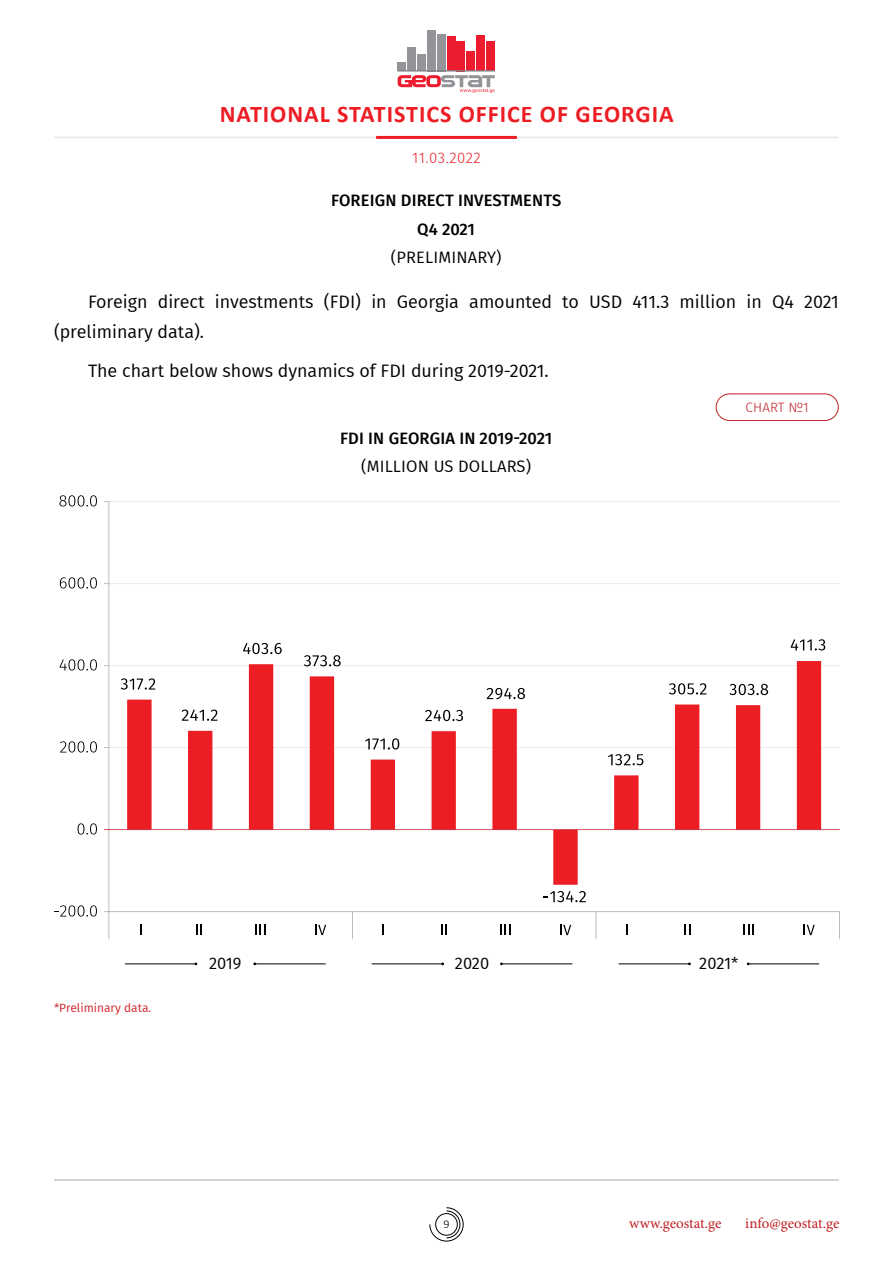
<style>
.page{position:relative;width:893px;height:1263px;background:#fff}
.page>*{position:absolute;margin:0;border:0;box-sizing:border-box;transform-origin:0 0}
.t1{font:700 24px "Calibri";letter-spacing:.04em;color:#ed1d24}
.t2{font:18px/30px "Fira GO";color:#000}
.t3{font:500 16.5px/28.2px "Fira GO";letter-spacing:.01em;color:#000;text-align:center}
.t4{font:16.5px "Fira GO";letter-spacing:.01em;color:#000}
.t5{font:15px "Minion Pro";color:#c12026}
.t6{font:300 15px "Fira GO";letter-spacing:.03em;color:#ed1d24}
.t7{font:300 13.5px "Fira GO";letter-spacing:.01em;color:#c12026}
.t8{font:12px "Fira GO";color:#d2232a}
.t9{font:300 12px "Calibri";color:#000}
</style>
<div class="page">
<svg style="left:429px;top:1207px;width:35px;height:34px"></svg>
<hr style="left:54px;top:1179px;width:785px;height:1px;background:#a7a9ac">
<hr style="left:54px;top:137px;width:785px;height:1px;background:#e6e7e8">
<hr style="left:376px;top:136px;width:141px;height:3px;background:#ed1d24">
<div style="left:398px;top:62px;width:8px;height:9px;background:#929497"></div>
<div style="left:407px;top:47px;width:9px;height:24px;background:#929497"></div>
<div style="left:417px;top:55px;width:9px;height:16px;background:#929497"></div>
<div style="left:427px;top:30px;width:9px;height:41px;background:#929497"></div>
<div style="left:437px;top:34px;width:9px;height:37px;background:#929497"></div>
<div style="left:447px;top:36px;width:8px;height:35px;background:#ec1b2e"></div>
<div style="left:457px;top:41px;width:8px;height:30px;background:#ec1b2e"></div>
<div style="left:466px;top:51px;width:9px;height:20px;background:#ec1b2e"></div>
<div style="left:476px;top:36px;width:9px;height:35px;background:#ec1b2e"></div>
<div style="left:486px;top:42px;width:9px;height:29px;background:#ec1b2e"></div>
<hr style="left:398px;top:70px;width:97px;height:2px;background:#808184">
<svg style="left:398px;top:75px;width:97px;height:18px"></svg>
<div style="left:716px;top:393px;width:123px;height:28px;border:1px solid #c12026;border-radius:14px"></div>
<hr style="left:125px;top:964px;width:71px;height:1px;background:#000">
<hr style="left:255px;top:964px;width:71px;height:1px;background:#000">
<hr style="left:372px;top:964px;width:71px;height:1px;background:#000">
<hr style="left:501px;top:964px;width:71px;height:1px;background:#000">
<hr style="left:618px;top:964px;width:71px;height:1px;background:#000">
<hr style="left:748px;top:964px;width:71px;height:1px;background:#000">
<svg style="left:544px;top:891px;width:42px;height:11px"></svg>
<hr style="left:109px;top:501px;width:731px;height:1px;background:#e5e6e7">
<hr style="left:109px;top:583px;width:731px;height:1px;background:#e5e6e7">
<hr style="left:109px;top:665px;width:731px;height:1px;background:#e5e6e7">
<hr style="left:109px;top:747px;width:731px;height:1px;background:#e5e6e7">
<hr style="left:109px;top:911px;width:731px;height:1px;background:#a8a8ac">
<svg style="left:127px;top:661px;width:694px;height:224px"></svg>
<hr style="left:109px;top:501px;width:1px;height:411px;background:#a8a8ac">
<hr style="left:109px;top:829px;width:731px;height:1px;background:#be1e2d">
<svg style="left:839px;top:911px;width:1px;height:28px"></svg>
<svg style="left:596px;top:911px;width:1px;height:28px"></svg>
<svg style="left:352px;top:911px;width:1px;height:28px"></svg>
<svg style="left:104px;top:911px;width:6px;height:28px"></svg>
<svg style="left:121px;top:678px;width:34px;height:12px"></svg>
<svg style="left:182px;top:709px;width:36px;height:12px"></svg>
<svg style="left:243px;top:643px;width:39px;height:11px"></svg>
<svg style="left:304px;top:655px;width:37px;height:11px"></svg>
<svg style="left:365px;top:738px;width:34px;height:11px"></svg>
<svg style="left:425px;top:710px;width:38px;height:11px"></svg>
<svg style="left:487px;top:688px;width:38px;height:11px"></svg>
<svg style="left:608px;top:754px;width:35px;height:11px"></svg>
<svg style="left:669px;top:683px;width:38px;height:11px"></svg>
<svg style="left:729px;top:684px;width:39px;height:11px"></svg>
<svg style="left:791px;top:639px;width:34px;height:11px"></svg>
<svg style="left:54px;top:905px;width:43px;height:11px"></svg>
<svg style="left:78px;top:823px;width:19px;height:11px"></svg>
<svg style="left:60px;top:741px;width:37px;height:11px"></svg>
<svg style="left:60px;top:659px;width:37px;height:11px"></svg>
<svg style="left:60px;top:577px;width:37px;height:11px"></svg>
<svg style="left:59px;top:495px;width:38px;height:11px"></svg>
<svg style="left:140px;top:925px;width:2px;height:10px"></svg>
<svg style="left:196px;top:925px;width:6px;height:10px"></svg>
<svg style="left:255px;top:925px;width:10px;height:10px"></svg>
<svg style="left:315px;top:925px;width:11px;height:10px"></svg>
<svg style="left:382px;top:925px;width:2px;height:10px"></svg>
<svg style="left:441px;top:925px;width:6px;height:10px"></svg>
<svg style="left:500px;top:925px;width:10px;height:10px"></svg>
<svg style="left:560px;top:925px;width:11px;height:10px"></svg>
<svg style="left:685px;top:925px;width:6px;height:10px"></svg>
<svg style="left:743px;top:925px;width:11px;height:10px"></svg>
<svg style="left:803px;top:925px;width:12px;height:10px"></svg>
<h1 class="t1" style="left:220px;top:97px;width:455px">NATIONAL STATISTICS OFFICE OF GEORGIA</h1>
<p class="t6" style="left:412px;top:149px;width:70px">11.03.2022</p>
<p class="t3" style="left:331px;top:187px;width:232px">FOREIGN DIRECT INVESTMENTS<br>Q4 2021</p>
<p class="t4" style="left:391px;top:247px;width:112px">(PRELIMINARY)</p>
<p class="t2" style="left:54px;top:287px;width:786px;text-indent:34px">Foreign direct investments (FDI) in Georgia amounted to USD 411.3 million in Q4 2021 (preliminary data).</p>
<p class="t2" style="left:88px;top:356px;width:462px">The chart below shows dynamics of FDI during 2019-2021.</p>
<p class="t7" style="left:746px;top:399px;width:65px">CHART №1</p>
<p class="t3" style="left:340px;top:424px;width:214px">FDI IN GEORGIA IN 2019-2021</p>
<p class="t4" style="left:361px;top:457px;width:171px">(MILLION US DOLLARS)</p>
<p class="t8" style="left:54px;top:1001px;width:99px">*Preliminary data.</p>
<p class="t4" style="left:209px;top:953px;width:34px">2019</p>
<p class="t4" style="left:455px;top:953px;width:36px">2020</p>
<p class="t4" style="left:699px;top:953px;width:41px">2021*</p>
<p class="t9" style="left:443px;top:1217px;width:8px">9</p>
<p class="t5" style="left:629px;top:1213px;width:94px">www.geostat.ge</p>
<p class="t5" style="left:745px;top:1213px;width:96px">info@geostat.ge</p>
</div>
